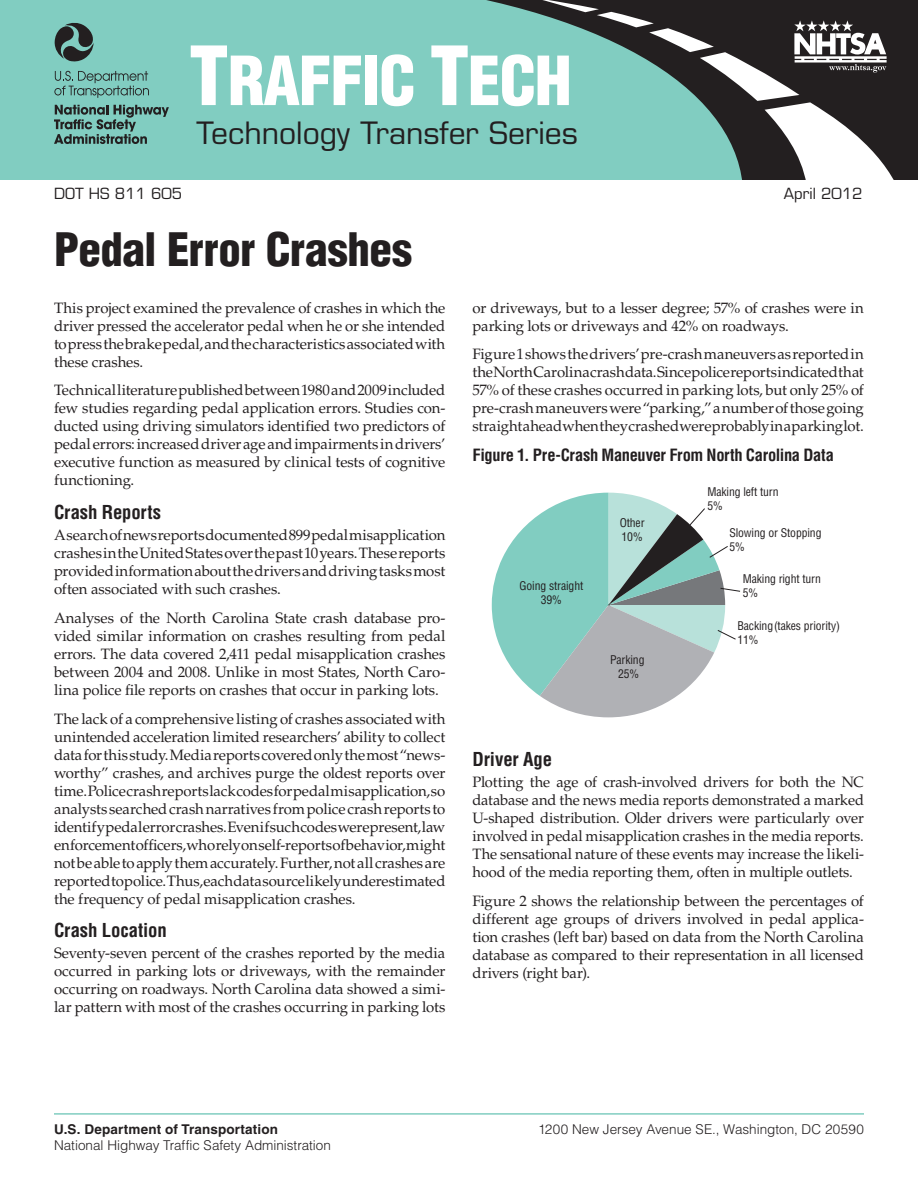
<style>
.page{position:relative;width:918px;height:1188px;background:#fff}
.page>*{position:absolute;margin:0;border:0;box-sizing:border-box;transform-origin:0 0}
.t1{font:900 condensed 66px "Helvetica LT Std";letter-spacing:-.02em;color:#fff}
.Headline{font:900 condensed 45px "Helvetica LT Std";letter-spacing:-.01em;color:#231f20}
.t2{font:30px "Eurostile LT Std";color:#231f20}
.HeadA{font:700 condensed 18.75px "Helvetica LT Std";letter-spacing:-.005em;color:#231f20}
.Table_or_Fig_Title{font:700 condensed 16.5px "Helvetica LT Std";letter-spacing:-.02em;color:#231f20}
.Body_Text{font:15px/18px "Palatino LT Std";letter-spacing:-.005em;color:#231f20;text-align:justify}
.t3{font:15px "Eurostile LT Std";color:#231f20}
.t4{font:300 13.5px "Helvetica LT Std";color:#231f20}
.t5{font:700 13.5px "Helvetica LT Std";letter-spacing:.01em;color:#231f20}
.t6{font:condensed 11.7px/14.1px "Helvetica LT Std";letter-spacing:-.01em;color:#231f20}
.s1{font-size:79.5px}
</style>
<div class="page">
<hr style="left:54px;top:1113px;width:810px;height:2px;background:#81cdc1">
<div style="left:0;top:0;width:918px;height:180px;background:#81cdc1"></div>
<svg style="left:486px;top:0;width:432px;height:180px"></svg>
<svg style="left:529px;top:0;width:367px;height:180px"></svg>
<svg style="left:54px;top:105px;width:115px;height:39px"></svg>
<svg style="left:54px;top:71px;width:95px;height:27px"></svg>
<svg style="left:54px;top:22px;width:40px;height:40px"></svg>
<svg style="left:492px;top:493px;width:249px;height:224px"></svg>
<p class="t1" style="left:189px;top:39px;width:384px"><span class="s1">T</span>RAFFIC <span class="s1">T</span>ECH</p>
<p class="t2" style="left:196px;top:115px;width:383px">Technology Transfer Series</p>
<p class="t3" style="left:54px;top:185px;width:130px">DOT HS 811 605</p>
<p class="t3" style="left:784px;top:185px;width:80px">April 2012</p>
<p class="Headline" style="left:54px;top:221px;width:360px">Pedal Error Crashes</p>
<p class="Body_Text" style="left:54px;top:299px;width:393px">This project examined the prevalence of crashes in which the driver pressed the accelerator pedal when he or she intended to press the brake pedal, and the characteristics associated with these crashes.</p>
<p class="Body_Text" style="left:54px;top:382px;width:393px">Technical literature published between 1980 and 2009 included few studies regarding pedal application errors. Studies con&shy;ducted using driving simulators identified two predictors of pedal errors: increased driver age and impairments in drivers’ executive function as measured by clinical tests of cognitive functioning.</p>
<p class="HeadA" style="left:54px;top:500px;width:109px">Crash Reports</p>
<p class="Body_Text" style="left:54px;top:526px;width:393px">A search of news reports documented 899 pedal misapplication crashes in the United States over the past 10 years. These reports provided information about the drivers and driving tasks most often associated with such crashes.</p>
<p class="Body_Text" style="left:54px;top:609px;width:393px">Analyses of the North Carolina State crash database pro&shy;vided similar information on crashes resulting from pedal errors. The data covered 2,411 pedal misapplication crashes between 2004 and 2008. Unlike in most States, North Caro&shy;lina police file reports on crashes that occur in parking lots.</p>
<p class="Body_Text" style="left:54px;top:710px;width:393px">The lack of a comprehensive listing of crashes associated with unintended acceleration limited researchers’ ability to collect data for this study. Media reports covered only the most “news&shy;worthy” crashes, and archives purge the oldest reports over time. Police crash reports lack codes for pedal misapplication, so analysts searched crash narratives from police crash reports to identify pedal error crashes. Even if such codes were present, law enforcement officers, who rely on self-reports of behavior, might not be able to apply them accurately. Further, not all crashes are reported to police. Thus, each data source likely underestimated the frequency of pedal misapplication crashes.</p>
<p class="HeadA" style="left:54px;top:918px;width:114px">Crash Location</p>
<p class="Body_Text" style="left:54px;top:944px;width:393px">Seventy-seven percent of the crashes reported by the media occurred in parking lots or driveways, with the remainder occurring on roadways. North Carolina data showed a simi&shy;lar pattern with most of the crashes occurring in parking lots</p>
<p class="Body_Text" style="left:472px;top:299px;width:393px">or driveways, but to a lesser degree; 57% of crashes were in parking lots or driveways and 42% on roadways.</p>
<p class="Body_Text" style="left:472px;top:346px;width:393px">Figure 1 shows the drivers’ pre-crash maneuvers as reported in the North Carolina crash data. Since police reports indicated that 57% of these crashes occurred in parking lots, but only 25% of pre-crash maneuvers were “parking,” a number of those going straight ahead when they crashed were probably in a parking lot.</p>
<p class="Table_or_Fig_Title" style="left:472px;top:445px;width:363px">Figure 1. Pre-Crash Maneuver From North Carolina Data</p>
<p class="t6" style="left:519px;top:578px;width:65px;text-align:center">Going straight<br>39%</p>
<p class="t6" style="left:620px;top:516px;width:26px">Other<br>10%</p>
<p class="t6" style="left:610px;top:652px;width:36px;text-align:center">Parking<br>25%</p>
<p class="t6" style="left:707px;top:484px;width:73px">Making left turn<br>5%</p>
<p class="t6" style="left:729px;top:525px;width:94px">Slowing or Stopping<br>5%</p>
<p class="t6" style="left:743px;top:571px;width:80px">Making right turn<br>5%</p>
<p class="t6" style="left:738px;top:619px;width:104px">Backing(takes priority)<br>11%</p>
<p class="HeadA" style="left:472px;top:747px;width:81px">Driver Age</p>
<p class="Body_Text" style="left:472px;top:773px;width:393px">Plotting the age of crash-involved drivers for both the NC database and the news media reports demonstrated a marked U-shaped distribution. Older drivers were particularly over involved in pedal misapplication crashes in the media reports.<br>The sensational nature of these events may increase the likeli&shy;hood of the media reporting them, often in multiple outlets.</p>
<p class="Body_Text" style="left:472px;top:892px;width:393px">Figure 2 shows the relationship between the percentages of different age groups of drivers involved in pedal applica&shy;tion crashes (left bar) based on data from the North Carolina database as compared to their representation in all licensed drivers (right bar).</p>
<p class="t5" style="left:54px;top:1121px;width:225px">U.S. Department of Transportation</p>
<p class="t4" style="left:538px;top:1120px;width:327px">1200 New Jersey Avenue SE., Washington, DC 20590</p>
<p class="t4" style="left:54px;top:1137px;width:278px">National Highway Traffic Safety Administration</p>
</div>
